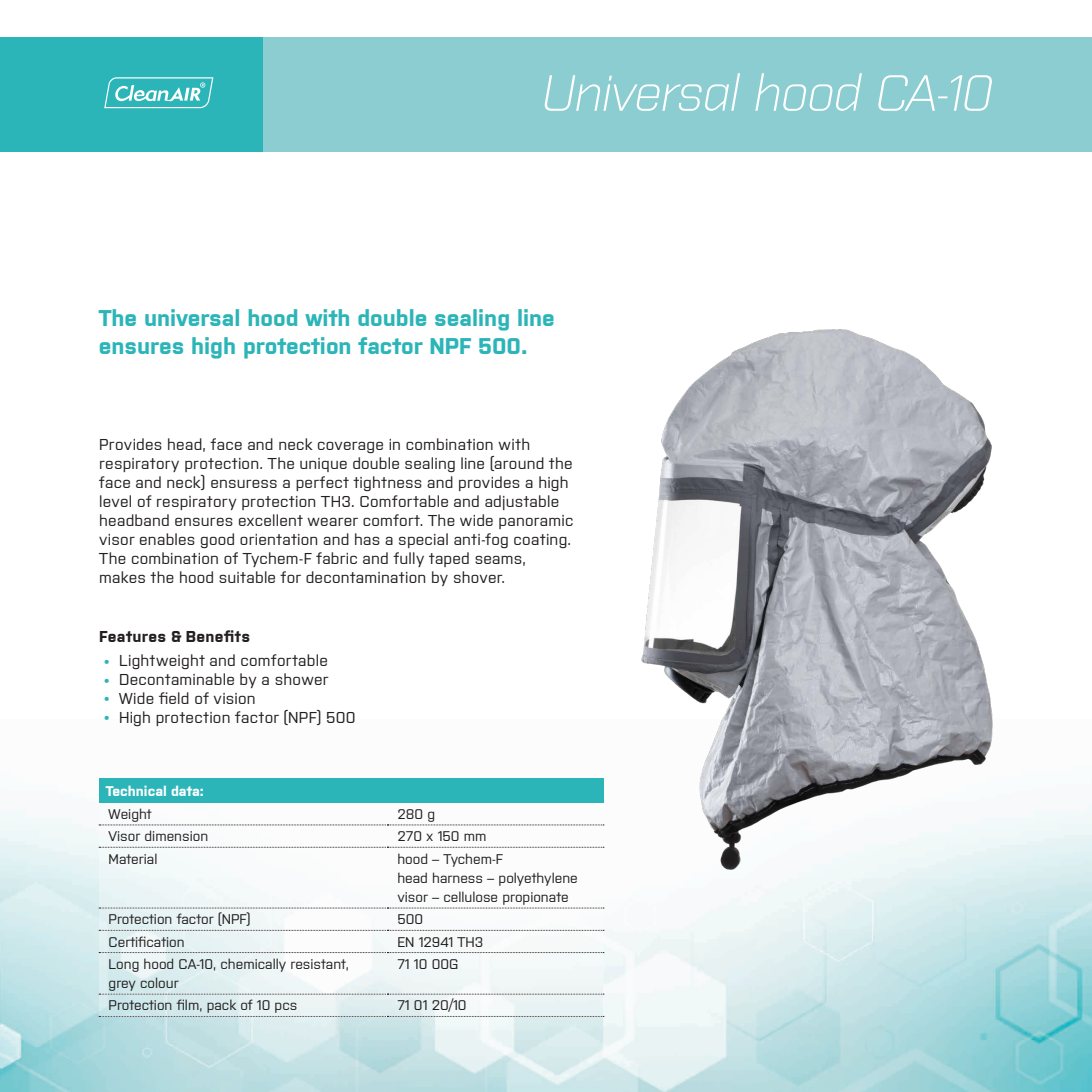
<style>
.page{position:relative;width:1092px;height:1092px;background:#fff}
.page>*{position:absolute;margin:0;border:0;box-sizing:border-box;transform-origin:0 0}
.název_výrobku{font:italic 300 50.75px "Purista";letter-spacing:-.015em;color:#fff}
.t1{font:700 22.75px/27.3px "Purista";color:#2cb5b8}
.Výhody__PUNTÍKY{font:500 15.75px/18.9px "Purista";letter-spacing:.015em;color:#231f20}
.Nadpisy_hlavní{font:700 15.75px "Purista";letter-spacing:.02em;color:#231f20}
.t2{font:500 14px/19.2px "Purista";color:#231f20}
.t3{font:700 14px "Purista";color:#fff}
.s1{font-size:17.5px;color:#2cb5b8}
</style>
<div class="page">
<div style="left:0;top:37px;width:1057px;height:114px;background:#2cb5b8"></div>
<div style="left:263px;top:37px;width:828px;height:114px;background:#8bcdd0"></div>
<svg style="left:104px;top:77px;width:109px;height:31px"></svg>
<img style="left:1px;top:804px;width:1090px;height:287px">
<img style="left:0;top:719px;width:1px;height:372px">
<img style="left:603px;top:329px;width:441px;height:589px">
<svg style="left:99px;top:802px;width:504px;height:213px"></svg>
<div style="left:99px;top:778px;width:504px;height:24px;background:#2cb5b8"></div>
<svg style="left:99px;top:824px;width:505px;height:1px"></svg>
<svg style="left:99px;top:846px;width:505px;height:1px"></svg>
<svg style="left:99px;top:907px;width:505px;height:1px"></svg>
<svg style="left:99px;top:929px;width:505px;height:1px"></svg>
<svg style="left:99px;top:952px;width:505px;height:1px"></svg>
<svg style="left:99px;top:993px;width:505px;height:1px"></svg>
<svg style="left:99px;top:1015px;width:505px;height:1px"></svg>
<p class="název_výrobku" style="left:541px;top:56px;width:452px">Universal hood CA-10</p>
<p class="t1" style="left:99px;top:302px;width:457px">The universal hood with double sealing line ensures high protection factor NPF 500.</p>
<p class="Výhody__PUNTÍKY" style="left:99px;top:434px;width:476px">Provides head, face and neck coverage in combination with respiratory protection. The unique double sealing line (around the face and neck) ensuress a perfect tightness and provides a high level of respiratory protection TH3. Comfortable and adjustable headband ensures excellent wearer comfort. The wide panoramic visor enables good orientation and has a special anti-fog coating.</p>
<p class="Výhody__PUNTÍKY" style="left:99px;top:547px;width:428px">The combination of Tychem-F fabric and fully taped seams, makes the hood suitable for decontamination by shover.</p>
<p class="Nadpisy_hlavní" style="left:99px;top:625px;width:153px">Features &amp; Benefits</p>
<p class="Výhody__PUNTÍKY" style="left:104px;top:649px;width:225px"><span class="s1">•</span> Lightweight and comfortable</p>
<p class="Výhody__PUNTÍKY" style="left:104px;top:668px;width:226px"><span class="s1">•</span> Decontaminable by a shower</p>
<p class="Výhody__PUNTÍKY" style="left:104px;top:687px;width:153px"><span class="s1">•</span> Wide field of vision</p>
<p class="Výhody__PUNTÍKY" style="left:104px;top:706px;width:253px"><span class="s1">•</span> High protection factor (NPF) 500</p>
<p class="t3" style="left:106px;top:780px;width:100px">Technical data:</p>
<p class="t2" style="left:109px;top:803px;width:44px">Weight</p>
<p class="t2" style="left:397px;top:803px;width:39px">280 g</p>
<p class="t2" style="left:109px;top:825px;width:101px">Visor dimension</p>
<p class="t2" style="left:397px;top:825px;width:91px">270 x 150 mm</p>
<p class="t2" style="left:109px;top:847px;width:50px">Material</p>
<p class="t2" style="left:397px;top:847px;width:182px">hood – Tychem-F<br>head harness – polyethylene</p>
<p class="t2" style="left:397px;top:886px;width:173px">visor – cellulose propionate</p>
<p class="t2" style="left:109px;top:908px;width:144px">Protection factor (NPF)</p>
<p class="t2" style="left:397px;top:908px;width:27px">500</p>
<p class="t2" style="left:109px;top:930px;width:77px">Certification</p>
<p class="t2" style="left:397px;top:930px;width:87px">EN 12941 TH3</p>
<p class="t2" style="left:109px;top:953px;width:242px">Long hood CA-10, chemically resistant, grey colour</p>
<p class="t2" style="left:397px;top:953px;width:62px">71 10 00G</p>
<p class="t2" style="left:109px;top:994px;width:190px">Protection film, pack of 10 pcs</p>
<p class="t2" style="left:397px;top:994px;width:71px">71 01 20/10</p>
</div>
